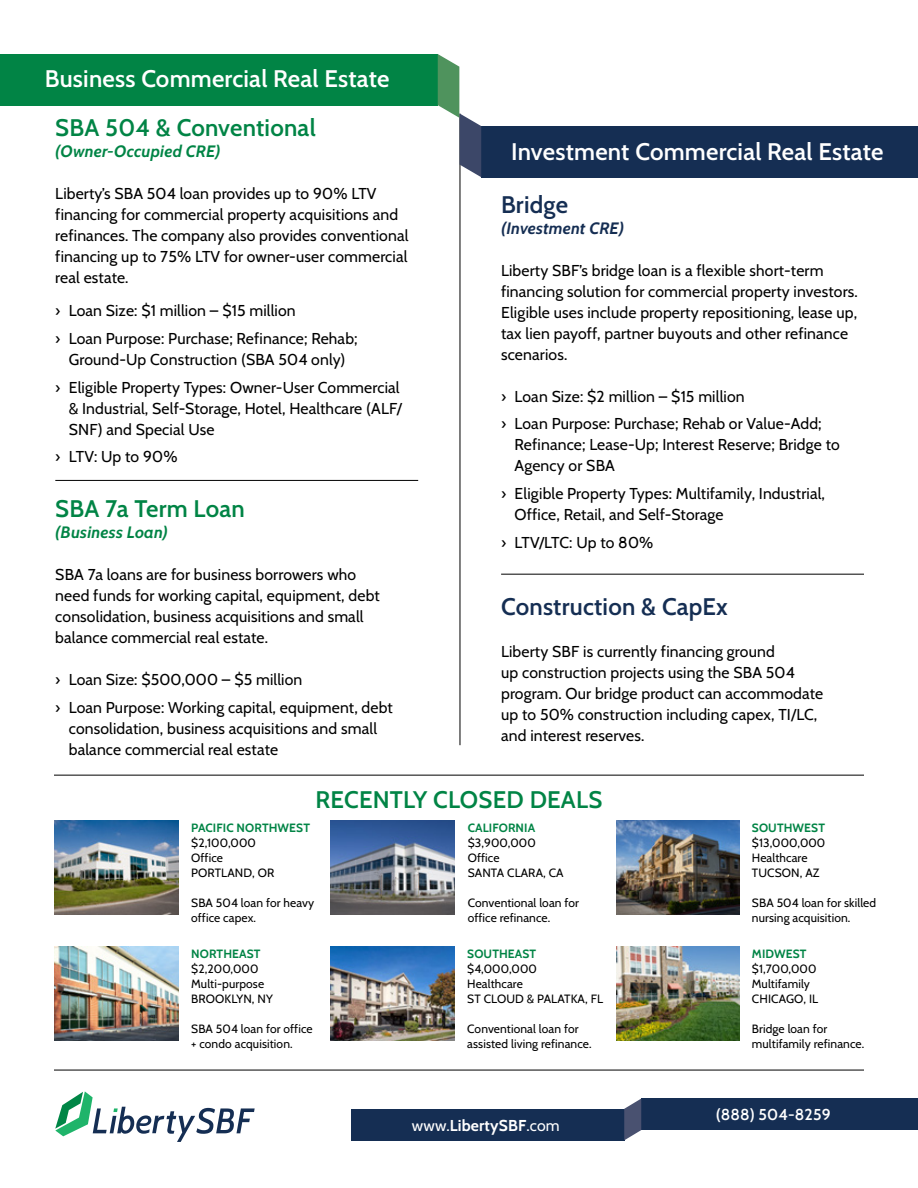
<style>
.page{position:relative;width:918px;height:1188px;background:#fff}
.page>*{position:absolute;margin:0;border:0;box-sizing:border-box;transform-origin:0 0}
.t1{font:600 24px "Cabin";letter-spacing:.01em;color:#fff}
.t2{font:600 24px "Cabin";letter-spacing:.01em;color:#018445}
.t3{font:600 24px "Cabin";letter-spacing:.01em;color:#152e53}
.t4{font:italic 700 16.5px "Cabin";letter-spacing:.015em;color:#018445}
.t5{font:italic 700 16.5px "Cabin";letter-spacing:.01em;color:#152e53}
.t6{font:15.75px/21px "Cabin";letter-spacing:.01em;color:#000}
.t7{font:700 15.75px "Cabin";letter-spacing:.01em;color:#fff}
.t8{font:600 15.75px "Cabin";letter-spacing:.01em;color:#fff}
.t9{font:12px/15px "Cabin";letter-spacing:.01em;color:#000}
.t10{font:700 12px "Cabin";letter-spacing:.01em;color:#018445}
.s1{font-weight:400}
</style>
<div class="page">
<hr style="left:460px;top:114px;width:1px;height:631px;background:#000">
<div style="left:0;top:54px;width:438px;height:51px;background:#018445"></div>
<div style="left:481px;top:126px;width:437px;height:51px;background:#152e53"></div>
<svg style="left:438px;top:54px;width:43px;height:123px"></svg>
<hr style="left:54px;top:775px;width:810px;height:1px;background:#000">
<div style="left:351px;top:1109px;width:273px;height:31px;background:#152e53"></div>
<div style="left:641px;top:1099px;width:277px;height:31px;background:#152e53"></div>
<svg style="left:624px;top:1099px;width:17px;height:41px"></svg>
<img style="left:55px;top:821px;width:123px;height:94px">
<img style="left:331px;top:821px;width:124px;height:94px">
<img style="left:330px;top:947px;width:124px;height:93px">
<img style="left:616px;top:821px;width:124px;height:94px">
<img style="left:55px;top:947px;width:123px;height:94px">
<img style="left:616px;top:947px;width:124px;height:94px">
<hr style="left:54px;top:1070px;width:810px;height:1px;background:#000">
<svg style="left:55px;top:1091px;width:200px;height:51px"></svg>
<hr style="left:55px;top:480px;width:363px;height:1px;background:#000">
<hr style="left:501px;top:574px;width:363px;height:1px;background:#000">
<h1 class="t1" style="left:45px;top:59px;width:346px">Business Commercial Real Estate</h1>
<h1 class="t2" style="left:55px;top:109px;width:262px">SBA 504 &amp; Conventional</h1>
<p class="t4" style="left:55px;top:138px;width:167px">(Owner-Occupied CRE)</p>
<p class="t6" style="left:55px;top:182px;width:355px">Liberty’s SBA 504 loan provides up to 90% LTV financing for commercial property acquisitions and refinances. The company also provides conventional financing up to 75% LTV for owner-user commercial real estate.</p>
<p class="t6" style="left:55px;top:296px;width:304px;line-height:27.8px">› Loan Size: $1 million – $15 million<br>› Loan Purpose: Purchase; Refinance; Rehab;</p>
<p class="t6" style="left:55px;top:345px;width:346px;line-height:27.8px;text-indent:13px">Ground-Up Construction (SBA 504 only)<br>› Eligible Property Types: Owner-User Commercial</p>
<p class="t6" style="left:69px;top:397px;width:334px">&amp; Industrial, Self-Storage, Hotel, Healthcare (ALF/<br>SNF) and Special Use</p>
<p class="t6" style="left:55px;top:445px;width:124px">› LTV: Up to 90%</p>
<h1 class="t2" style="left:55px;top:490px;width:191px">SBA 7a Term Loan</h1>
<p class="t4" style="left:55px;top:519px;width:114px">(Business Loan)</p>
<p class="t6" style="left:55px;top:563px;width:326px">SBA 7a loans are for business borrowers who need funds for working capital, equipment, debt consolidation, business acquisitions and small balance commercial real estate.</p>
<p class="t6" style="left:55px;top:665px;width:339px;line-height:27.8px">› Loan Size: $500,000 – $5 million<br>› Loan Purpose: Working capital, equipment, debt</p>
<p class="t6" style="left:69px;top:717px;width:310px">consolidation, business acquisitions and small balance commercial real estate</p>
<h1 class="t1" style="left:511px;top:133px;width:374px">Investment Commercial Real Estate</h1>
<h1 class="t3" style="left:501px;top:185px;width:68px">Bridge</h1>
<p class="t5" style="left:501px;top:215px;width:125px">(Investment CRE)</p>
<p class="t6" style="left:501px;top:259px;width:358px">Liberty SBF’s bridge loan is a flexible short-term financing solution for commercial property investors.<br>Eligible uses include property repositioning, lease up, tax lien payoff, partner buyouts and other refinance scenarios.</p>
<p class="t6" style="left:501px;top:381px;width:322px;line-height:27.8px">› Loan Size: $2 million – $15 million<br>› Loan Purpose: Purchase; Rehab or Value-Add;</p>
<p class="t6" style="left:515px;top:433px;width:327px">Refinance; Lease-Up; Interest Reserve; Bridge to<br>Agency or SBA</p>
<p class="t6" style="left:515px;top:482px;width:312px;text-indent:-13px">› Eligible Property Types: Multifamily, Industrial,<br>Office, Retail, and Self-Storage</p>
<p class="t6" style="left:501px;top:531px;width:154px">› LTV/LTC: Up to 80%</p>
<h1 class="t3" style="left:501px;top:587px;width:228px">Construction &amp; CapEx</h1>
<p class="t6" style="left:501px;top:640px;width:324px">Liberty SBF is currently financing ground<br>up construction projects using the SBA 504 program. Our bridge product can accommodate up to 50% construction including capex, TI/LC, and interest reserves.</p>
<h1 class="t2" style="left:316px;top:781px;width:288px">RECENTLY CLOSED DEALS</h1>
<p class="t10" style="left:191px;top:819px;width:120px">PACIFIC NORTHWEST</p>
<p class="t9" style="left:191px;top:835px;width:85px">$2,100,000<br>Office<br>PORTLAND, OR</p>
<p class="t9" style="left:191px;top:895px;width:124px">SBA 504 loan for heavy office capex.</p>
<p class="t10" style="left:191px;top:944px;width:71px">NORTHEAST</p>
<p class="t9" style="left:191px;top:960px;width:83px">$2,200,000<br>Multi-purpose<br>BROOKLYN, NY</p>
<p class="t9" style="left:191px;top:1020px;width:123px">SBA 504 loan for office + condo acquisition.</p>
<p class="t10" style="left:468px;top:819px;width:69px">CALIFORNIA</p>
<p class="t9" style="left:468px;top:835px;width:97px">$3,900,000<br>Office<br>SANTA CLARA, CA</p>
<p class="t9" style="left:468px;top:895px;width:113px">Conventional loan for office refinance.</p>
<p class="t10" style="left:467px;top:944px;width:70px">SOUTHEAST</p>
<p class="t9" style="left:467px;top:960px;width:137px">$4,000,000<br>Healthcare<br>ST CLOUD &amp; PALATKA, FL</p>
<p class="t9" style="left:467px;top:1020px;width:126px">Conventional loan for assisted living refinance.</p>
<p class="t7" style="left:412px;top:1113px;width:149px"><span class="s1">www.</span>LibertySBF<span class="s1">.com</span></p>
<p class="t10" style="left:752px;top:819px;width:75px">SOUTHWEST</p>
<p class="t9" style="left:752px;top:835px;width:75px">$13,000,000<br>Healthcare<br>TUCSON, AZ</p>
<p class="t9" style="left:752px;top:895px;width:126px">SBA 504 loan for skilled nursing acquisition.</p>
<p class="t10" style="left:752px;top:944px;width:56px">MIDWEST</p>
<p class="t9" style="left:752px;top:960px;width:68px">$1,700,000<br>Multifamily<br>CHICAGO, IL</p>
<p class="t9" style="left:752px;top:1020px;width:114px">Bridge loan for multifamily refinance.</p>
<p class="t8" style="left:716px;top:1102px;width:116px">(888) 504-8259</p>
</div>
